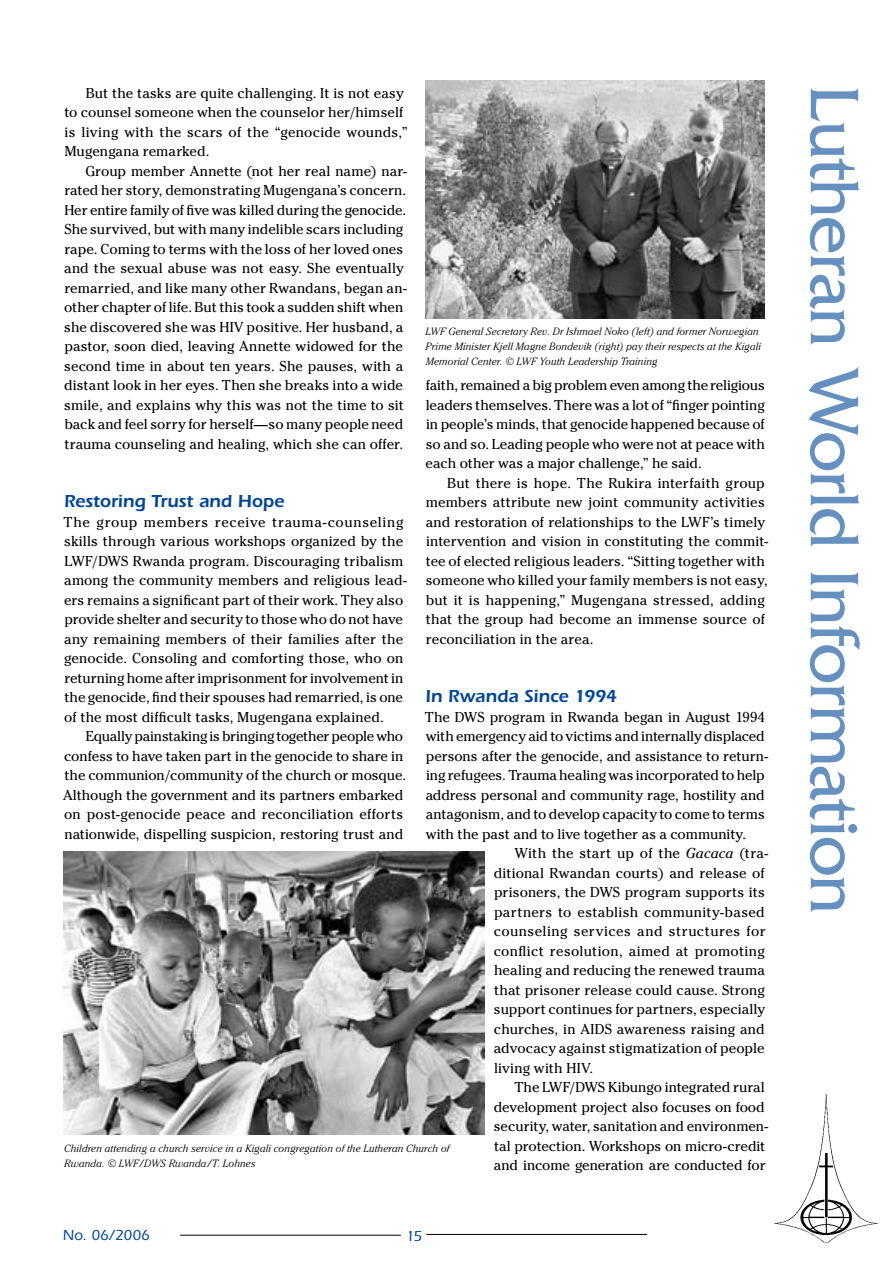
<style>
.page{position:relative;width:893px;height:1263px;background:#fff}
.page>*{position:absolute;margin:0;border:0;box-sizing:border-box;transform-origin:0 0}
.t1{font:72px "Friz Quadrata";letter-spacing:-.02em;color:#6690c0}
.t2{font:600 18px "Itc Eras";letter-spacing:-.005em;color:#004696}
.t3{font:500 15px "Itc Eras";letter-spacing:-.005em;color:#004696}
.t4{font:14.25px/19.5px "Cheltenham";color:#000}
.t5{font:14.25px "Cheltenham";letter-spacing:.02em;color:#000}
.t6{font:14.25px "Cheltenham";letter-spacing:.03em;color:#000}
.t7{font:italic 300 10.5px/15px "Cheltenham";letter-spacing:.015em;color:#000}
.s1{font-style:italic}
</style>
<div class="page">
<hr style="left:180px;top:1235px;width:221px;height:1px;background:#000">
<hr style="left:426px;top:1234px;width:221px;height:1px;background:#000">
<img style="left:774px;top:1093px;width:105px;height:150px">
<img style="left:425px;top:81px;width:340px;height:237px">
<img style="left:64px;top:851px;width:420px;height:283px">
<p class="t4" style="left:86px;top:83px;width:320px">But the tasks are quite challenging. It is not easy</p>
<h1 class="t1" style="left:874px;top:85px;width:830px;rotate:90deg">Lutheran World Information</h1>
<p class="t4" style="left:64px;top:102px;width:345px">to counsel someone when the counselor her/himself is living with the scars of the “genocide wounds,”<br>Mugengana remarked.</p>
<p class="t4" style="left:64px;top:161px;width:344px;text-indent:21px">Group member Annette (not her real name) nar&shy;rated her story, demonstrating Mugengana’s concern.<br>Her entire family of five was killed during the genocide.<br>She survived, but with many indelible scars including rape. Coming to terms with the loss of her loved ones and the sexual abuse was not easy. She eventually remarried, and like many other Rwandans, began an&shy;other chapter of life. But this took a sudden shift when she discovered she was HIV positive. Her husband, a pastor, soon died, leaving Annette widowed for the second time in about ten years. She pauses, with a distant look in her eyes. Then she breaks into a wide smile, and explains why this was not the time to sit back and feel sorry for herself—so many people need trauma counseling and healing, which she can offer.</p>
<p class="t7" style="left:426px;top:324px;width:337px">LWF General Secretary Rev. Dr Ishmael Noko (left) and former Norwegian<br>Prime Minister Kjell Magne Bondevik (right) pay their respects at the Kigali<br>Memorial Center. © LWF Youth Leadership Training</p>
<p class="t4" style="left:426px;top:375px;width:341px;text-align:justify">faith, remained a big problem even among the religious leaders themselves. There was a lot of “finger pointing in people’s minds, that genocide happened because of so and so. Leading people who were not at peace with each other was a major challenge,” he said.</p>
<p class="t4" style="left:426px;top:473px;width:344px;text-indent:21px">But there is hope. The Rukira interfaith group members attribute new joint community activities and restoration of relationships to the LWF’s timely intervention and vision in constituting the commit&shy;tee of elected religious leaders. “Sitting together with someone who killed your family members is not easy, but it is happening,” Mugengana stressed, adding that the group had become an immense source of reconciliation in the area.</p>
<p class="t2" style="left:64px;top:491px;width:222px">Restoring Trust and Hope</p>
<p class="t4" style="left:63px;top:512px;width:345px">The group members receive trauma-counseling skills through various workshops organized by the LWF/DWS Rwanda program. Discouraging tribalism among the community members and religious lead&shy;ers remains a significant part of their work. They also provide shelter and security to those who do not have any remaining members of their families after the genocide. Consoling and comforting those, who on returning home after imprisonment for involvement in the genocide, find their spouses had remarried, is one of the most difficult tasks, Mugengana explained.</p>
<p class="t4" style="left:63px;top:726px;width:345px;text-indent:23px">Equally painstaking is bringing together people who confess to have taken part in the genocide to share in the communion/community of the church or mosque.<br>Although the government and its partners embarked on post-genocide peace and reconciliation efforts nationwide, dispelling suspicion, restoring trust and</p>
<p class="t2" style="left:426px;top:686px;width:193px">In Rwanda Since 1994</p>
<p class="t4" style="left:425px;top:707px;width:341px">The DWS program in Rwanda began in August 1994</p>
<p class="t4" style="left:426px;top:726px;width:341px">with emergency aid to victims and internally displaced</p>
<p class="t4" style="left:426px;top:746px;width:344px">persons after the genocide, and assistance to return-</p>
<p class="t4" style="left:426px;top:765px;width:340px">ing refugees. Trauma healing was incorporated to help</p>
<p class="t4" style="left:426px;top:785px;width:341px">address personal and community rage, hostility and</p>
<p class="t4" style="left:426px;top:804px;width:341px">antagonism, and to develop capacity to come to terms</p>
<p class="t4" style="left:426px;top:824px;width:322px">with the past and to live together as a community.</p>
<p class="t4" style="left:515px;top:843px;width:255px">With the start up of the <span class="s1">Gacaca</span> (tra-</p>
<p class="t4" style="left:494px;top:863px;width:273px">ditional Rwandan courts) and release of</p>
<p class="t4" style="left:494px;top:882px;width:272px">prisoners, the DWS program supports its</p>
<p class="t5" style="left:494px;top:903px;width:272px">partners to establish community-based</p>
<p class="t6" style="left:494px;top:923px;width:273px">counseling services and structures for</p>
<p class="t4" style="left:494px;top:941px;width:273px">conflict resolution, aimed at promoting</p>
<p class="t4" style="left:494px;top:960px;width:272px">healing and reducing the renewed trauma</p>
<p class="t4" style="left:494px;top:980px;width:272px">that prisoner release could cause. Strong</p>
<p class="t4" style="left:494px;top:999px;width:273px">support continues for partners, especially</p>
<p class="t4" style="left:494px;top:1019px;width:272px">churches, in AIDS awareness raising and</p>
<p class="t4" style="left:494px;top:1038px;width:272px">advocacy against stigmatization of people</p>
<p class="t4" style="left:494px;top:1058px;width:101px">living with HIV.</p>
<p class="t4" style="left:514px;top:1077px;width:252px">The LWF/DWS Kibungo integrated rural</p>
<p class="t4" style="left:494px;top:1097px;width:272px">development project also focuses on food</p>
<p class="t4" style="left:494px;top:1116px;width:276px">security, water, sanitation and environmen-</p>
<p class="t4" style="left:494px;top:1136px;width:273px">tal protection. Workshops on micro-credit</p>
<p class="t4" style="left:494px;top:1155px;width:273px">and income generation are conducted for</p>
<p class="t7" style="left:64px;top:1141px;width:387px">Children attending a church service in a Kigali congregation of the Lutheran Church of<br>Rwanda. © LWF/DWS Rwanda/T. Lohnes</p>
<p class="t3" style="left:63px;top:1227px;width:89px">No. 06/2006</p>
<p class="t3" style="left:406px;top:1227px;width:16px">15</p>
</div>
